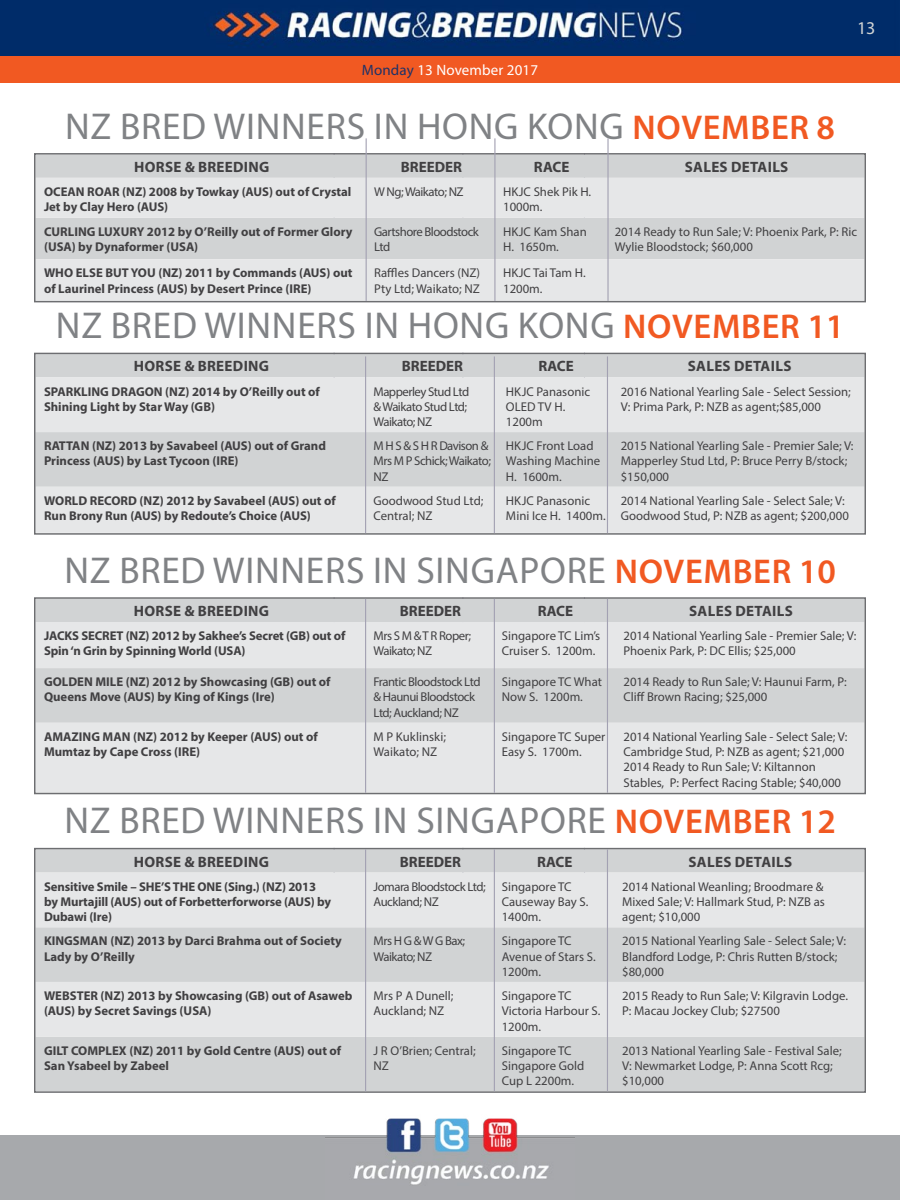
<style>
.page{position:relative;width:900px;height:1200px;background:#fff}
.page>*{position:absolute;margin:0;border:0;box-sizing:border-box;transform-origin:0 0}
.t1{font:37.5px "Myriad Pro";letter-spacing:.02em;color:#808285}
.t2{font:600 34.5px "Myriad Pro";letter-spacing:.02em;color:#f15922}
.t3{font:18px "Myriad Pro";color:#d1d4d4}
.t4{font:700 15px "Myriad Pro";color:#414042}
.t5{font:15px "Myriad Pro";letter-spacing:.01em;color:#fff}
.t6{font:12.75px/15.3px "Myriad Pro";color:#414042}
.t7{font:700 12.75px/15.3px "Myriad Pro";color:#414042}
.t8{font:12.75px/15.3px "Myriad Pro";letter-spacing:-.04em;color:#414042}
.s1{color:#203267}
.s2{font-weight:400;font-size:37.5px;color:#808285}
</style>
<div class="page">
<div style="left:0;top:1136px;width:900px;height:64px;background:#a7a9ac"></div>
<img style="left:325px;top:1118px;width:250px;height:67px">
<div style="left:0;top:56px;width:900px;height:27px;background:#f15922"></div>
<img style="left:0;top:0;width:900px;height:56px">
<div style="left:37px;top:156px;width:826px;height:22px;background:#d1d3d4"></div>
<svg style="left:37px;top:178px;width:826px;height:121px;background:#dee0e1"></svg>
<div style="left:34px;top:153px;width:832px;height:149px;border:2px solid #6d6e71"></div>
<div style="left:37px;top:356px;width:826px;height:21px;background:#d1d3d4"></div>
<svg style="left:37px;top:377px;width:826px;height:155px;background:#dedfe0"></svg>
<div style="left:34px;top:353px;width:832px;height:182px;border:2px solid #6d6e71"></div>
<div style="left:37px;top:600px;width:826px;height:22px;background:#d1d3d4"></div>
<svg style="left:37px;top:622px;width:826px;height:169px;background:#dfe0e1"></svg>
<div style="left:34px;top:597px;width:832px;height:197px;border:2px solid #6d6e71"></div>
<div style="left:37px;top:851px;width:826px;height:239px;background:#d1d3d4"></div>
<svg style="left:37px;top:873px;width:826px;height:164px;background:#dfe0e1"></svg>
<div style="left:34px;top:848px;width:832px;height:245px;border:2px solid #6d6e71"></div>
<hr style="left:366px;top:138px;width:1px;height:163px;background:#a3a1b2">
<hr style="left:494px;top:138px;width:1px;height:163px;background:#a3a1b2">
<hr style="left:607px;top:138px;width:2px;height:163px;background:#a3a1b2">
<hr style="left:365px;top:356px;width:1px;height:177px;background:#a3a1b2">
<hr style="left:494px;top:356px;width:1px;height:177px;background:#a3a1b2">
<hr style="left:607px;top:356px;width:1px;height:177px;background:#a3a1b2">
<hr style="left:365px;top:599px;width:1px;height:194px;background:#a3a1b2">
<hr style="left:494px;top:599px;width:1px;height:194px;background:#a3a1b2">
<hr style="left:607px;top:599px;width:1px;height:194px;background:#a3a1b2">
<hr style="left:365px;top:849px;width:1px;height:242px;background:#a3a1b2">
<hr style="left:494px;top:849px;width:1px;height:242px;background:#a3a1b2">
<hr style="left:607px;top:849px;width:1px;height:242px;background:#a3a1b2">
<p class="t5" style="left:362px;top:61px;width:178px"><span class="s1">Monday</span> 13 November 2017</p>
<h1 class="t1" style="left:65px;top:103px;width:377px">NZ Bred Winners IN HON</h1>
<h2 class="t2" style="left:494px;top:105px;width:342px"><span class="s2">G KONG</span> NOVEMBER 8</h2>
<h3 class="t3" style="left:857px;top:17px;width:20px">13</h3>
<p class="t4" style="left:134px;top:157px;width:21px">Horse</p>
<p class="t4" style="left:185px;top:157px;width:33px">&amp; Breeding</p>
<p class="t4" style="left:401px;top:157px;width:63px">BREEDER</p>
<p class="t4" style="left:534px;top:157px;width:37px">RACE</p>
<p class="t4" style="left:685px;top:157px;width:18px">Sales</p>
<p class="t4" style="left:731px;top:157px;width:20px">Details</p>
<p class="t7" style="left:44px;top:184px;width:309px">OCEAN ROAR (NZ) 2008 by Towkay (AUS) out of Crystal<br>Jet by Clay Hero (AUS)</p>
<p class="t6" style="left:374px;top:184px;width:91px">W Ng; Waikato; NZ</p>
<p class="t6" style="left:503px;top:184px;width:90px">HKJC Shek Pik H.<br>1000m.</p>
<p class="t7" style="left:44px;top:223px;width:310px">CURLING LUXURY 2012 by O’Reilly out of Former Glory (USA) by Dynaformer (USA)</p>
<p class="t6" style="left:374px;top:224px;width:106px">Gartshore Bloodstock<br>Ltd</p>
<p class="t6" style="left:503px;top:224px;width:85px">HKJC Kam Shan<br>H. 1650m.</p>
<p class="t6" style="left:615px;top:224px;width:244px">2014 Ready to Run Sale; V: Phoenix Park, P: Ric<br>Wylie Bloodstock; $60,000</p>
<p class="t7" style="left:44px;top:265px;width:310px">WHO ELSE BUT YOU (NZ) 2011 by Commands (AUS) out of Laurinel Princess (AUS) by Desert Prince (IRE)</p>
<p class="t6" style="left:374px;top:265px;width:108px">Raffles Dancers (NZ)<br>Pty Ltd; Waikato; NZ</p>
<p class="t6" style="left:503px;top:265px;width:84px">HKJC Tai Tam H.<br>1200m.</p>
<h1 class="t1" style="left:56px;top:303px;width:377px">NZ Bred Winners IN HON</h1>
<h2 class="t2" style="left:485px;top:305px;width:361px"><span class="s2">G KONG</span> NOVEMBER 11</h2>
<p class="t4" style="left:134px;top:357px;width:21px">Horse</p>
<p class="t4" style="left:184px;top:357px;width:33px">&amp; Breeding</p>
<p class="t4" style="left:402px;top:357px;width:63px">BREEDER</p>
<p class="t4" style="left:538px;top:357px;width:37px">RACE</p>
<p class="t4" style="left:688px;top:357px;width:18px">Sales</p>
<p class="t4" style="left:734px;top:357px;width:20px">Details</p>
<p class="t7" style="left:44px;top:383px;width:277px">SPARKLING DRAGON (NZ) 2014 by O’Reilly out of<br>Shining Light by Star Way (GB)</p>
<p class="t8" style="left:374px;top:383px;width:97px">Mapperley Stud Ltd &amp; Waikato Stud Ltd;<br>Waikato; NZ</p>
<p class="t6" style="left:506px;top:383px;width:86px">HKJC Panasonic<br>OLED TV H.<br>1200m</p>
<p class="t6" style="left:621px;top:383px;width:232px">2016 National Yearling Sale - Select Session;<br>V: Prima Park, P: NZB as agent;$85,000</p>
<p class="t7" style="left:44px;top:438px;width:284px">RATTAN (NZ) 2013 by Savabeel (AUS) out of Grand<br>Princess (AUS) by Last Tycoon (IRE)</p>
<p class="t8" style="left:374px;top:438px;width:119px">M H S &amp; S H R Davison &amp;<br>Mrs M P Schick; Waikato;<br>NZ</p>
<p class="t6" style="left:506px;top:438px;width:96px">HKJC Front Load<br>Washing Machine<br>H. 1600m.</p>
<p class="t6" style="left:621px;top:438px;width:234px">2015 National Yearling Sale - Premier Sale; V:<br>Mapperley Stud Ltd, P: Bruce Perry B/stock; $150,000</p>
<p class="t7" style="left:44px;top:492px;width:293px">WORLD RECORD (NZ) 2012 by Savabeel (AUS) out of<br>Run Brony Run (AUS) by Redoute’s Choice (AUS)</p>
<p class="t6" style="left:374px;top:493px;width:111px">Goodwood Stud Ltd;<br>Central; NZ</p>
<p class="t6" style="left:506px;top:493px;width:101px">HKJC Panasonic<br>Mini Ice H. 1400m.</p>
<p class="t6" style="left:621px;top:493px;width:230px">2014 National Yearling Sale - Select Sale; V:<br>Goodwood Stud, P: NZB as agent; $200,000</p>
<h1 class="t1" style="left:65px;top:547px;width:477px">NZ Bred Winners IN SINGAPORE</h1>
<h2 class="t2" style="left:615px;top:549px;width:223px">NOVEMBER 10</h2>
<p class="t4" style="left:134px;top:601px;width:21px">Horse</p>
<p class="t4" style="left:184px;top:601px;width:33px">&amp; Breeding</p>
<p class="t4" style="left:400px;top:601px;width:63px">BREEDER</p>
<p class="t4" style="left:538px;top:601px;width:37px">RACE</p>
<p class="t4" style="left:689px;top:601px;width:18px">Sales</p>
<p class="t4" style="left:735px;top:601px;width:20px">Details</p>
<p class="t7" style="left:44px;top:628px;width:303px">JACKS SECRET (NZ) 2012 by Sakhee’s Secret (GB) out of<br>Spin ‘n Grin by Spinning World (USA)</p>
<p class="t8" style="left:374px;top:628px;width:99px">Mrs S M &amp; TR Roper;<br>Waikato; NZ</p>
<p class="t6" style="left:502px;top:628px;width:100px">Singapore TC Lim’s<br>Cruiser S. 1200m.</p>
<p class="t6" style="left:623px;top:628px;width:234px">2014 National Yearling Sale - Premier Sale; V:<br>Phoenix Park, P: DC Ellis; $25,000</p>
<p class="t7" style="left:44px;top:674px;width:288px">GOLDEN MILE (NZ) 2012 by Showcasing (GB) out of<br>Queens Move (AUS) by King of Kings (Ire)</p>
<p class="t8" style="left:374px;top:674px;width:109px">Frantic Bloodstock Ltd &amp; Haunui Bloodstock<br>Ltd; Auckland; NZ</p>
<p class="t6" style="left:502px;top:674px;width:102px">Singapore TC What<br>Now S. 1200m.</p>
<p class="t6" style="left:623px;top:674px;width:225px">2014 Ready to Run Sale; V: Haunui Farm, P:<br>Cliff Brown Racing; $25,000</p>
<p class="t7" style="left:44px;top:728px;width:275px">AMAZING MAN (NZ) 2012 by Keeper (AUS) out of<br>Mumtaz by Cape Cross (IRE)</p>
<p class="t6" style="left:374px;top:729px;width:74px">M P Kuklinski;<br>Waikato; NZ</p>
<p class="t6" style="left:502px;top:729px;width:105px">Singapore TC Super<br>Easy S. 1700m.</p>
<p class="t6" style="left:623px;top:729px;width:225px">2014 National Yearling Sale - Select Sale; V:<br>Cambridge Stud, P: NZB as agent; $21,000<br>2014 Ready to Run Sale; V: Kiltannon Stables, P: Perfect Racing Stable; $40,000</p>
<h1 class="t1" style="left:65px;top:798px;width:477px">NZ Bred Winners IN SINGAPORE</h1>
<h2 class="t2" style="left:615px;top:800px;width:223px">NOVEMBER 12</h2>
<p class="t4" style="left:134px;top:852px;width:21px">Horse</p>
<p class="t4" style="left:184px;top:852px;width:33px">&amp; Breeding</p>
<p class="t4" style="left:400px;top:852px;width:63px">BREEDER</p>
<p class="t4" style="left:537px;top:852px;width:37px">RACE</p>
<p class="t4" style="left:689px;top:852px;width:18px">Sales</p>
<p class="t4" style="left:735px;top:852px;width:20px">Details</p>
<p class="t7" style="left:44px;top:878px;width:289px">Sensitive Smile – SHE’S THE ONE (Sing.) (NZ) 2013 by Murtajill (AUS) out of Forbetterforworse (AUS) by<br>Dubawi (Ire)</p>
<p class="t8" style="left:374px;top:879px;width:114px">Jomara Bloodstock Ltd;<br>Auckland; NZ</p>
<p class="t6" style="left:502px;top:879px;width:88px">Singapore TC<br>Causeway Bay S.<br>1400m.</p>
<p class="t6" style="left:622px;top:879px;width:204px;text-align:justify">2014 National Weanling; Broodmare &amp; Mixed Sale; V: Hallmark Stud, P: NZB as agent; $10,000</p>
<p class="t7" style="left:44px;top:933px;width:299px">KINGSMAN (NZ) 2013 by Darci Brahma out of Society<br>Lady by O’Reilly</p>
<p class="t8" style="left:374px;top:933px;width:93px">Mrs H G &amp; W G Bax;<br>Waikato; NZ</p>
<p class="t6" style="left:502px;top:933px;width:96px">Singapore TC<br>Avenue of Stars S.<br>1200m.</p>
<p class="t6" style="left:622px;top:933px;width:225px">2015 National Yearling Sale - Select Sale; V:<br>Blandford Lodge, P: Chris Rutten B/stock; $80,000</p>
<p class="t7" style="left:44px;top:988px;width:310px">WEBSTER (NZ) 2013 by Showcasing (GB) out of Asaweb (AUS) by Secret Savings (USA)</p>
<p class="t6" style="left:374px;top:988px;width:81px">Mrs P A Dunell;<br>Auckland; NZ</p>
<p class="t6" style="left:502px;top:988px;width:100px">Singapore TC<br>Victoria Harbour S.<br>1200m.</p>
<p class="t6" style="left:622px;top:988px;width:227px">2015 Ready to Run Sale; V: Kilgravin Lodge.<br>P: Macau Jockey Club; $27500</p>
<p class="t7" style="left:44px;top:1042px;width:299px">GILT COMPLEX (NZ) 2011 by Gold Centre (AUS) out of<br>San Ysabeel by Zabeel</p>
<p class="t6" style="left:374px;top:1043px;width:104px">J R O’Brien; Central;<br>NZ</p>
<p class="t6" style="left:502px;top:1043px;width:84px">Singapore TC<br>Singapore Gold<br>Cup L 2200m.</p>
<p class="t6" style="left:622px;top:1043px;width:221px">2013 National Yearling Sale - Festival Sale;<br>V: Newmarket Lodge, P: Anna Scott Rcg; $10,000</p>
</div>
